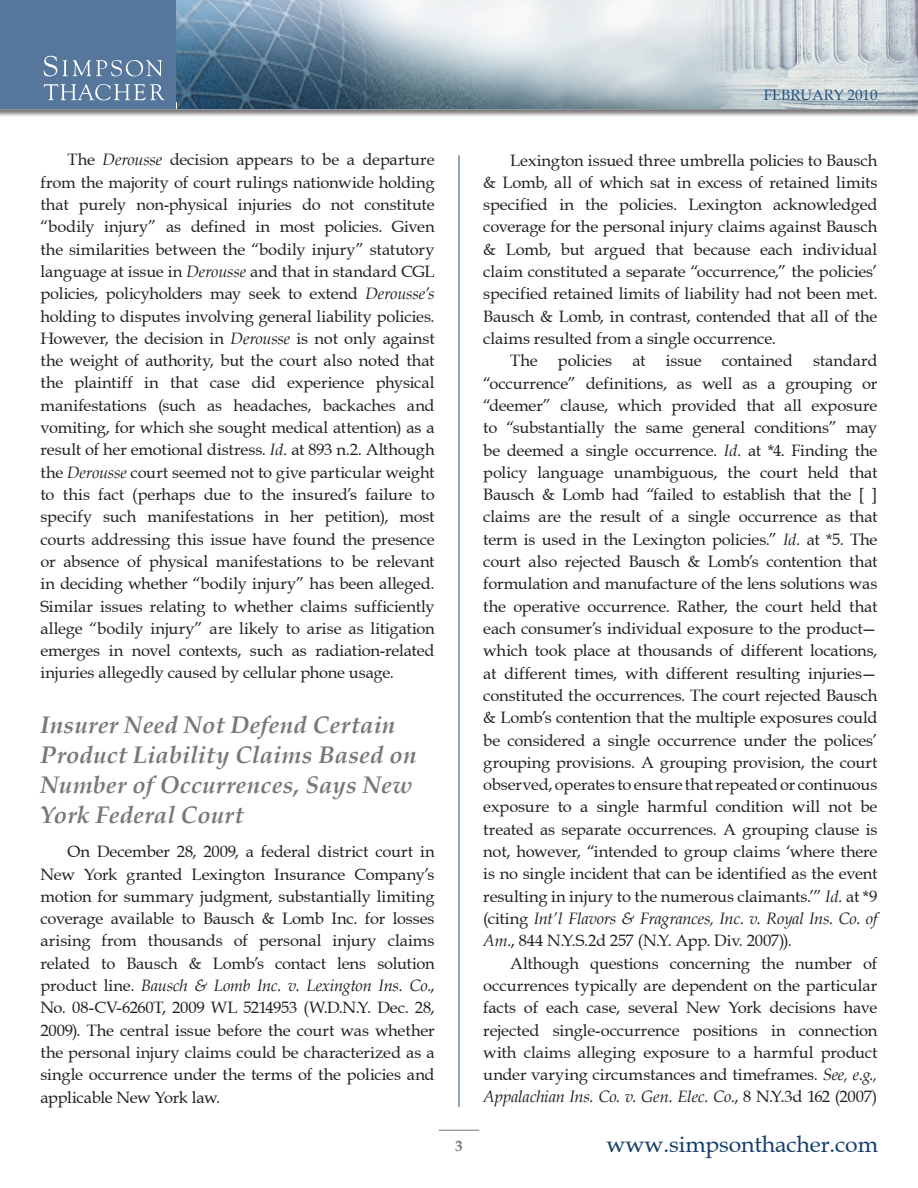
<style>
.page{position:relative;width:918px;height:1188px;background:#fff}
.page>*{position:absolute;margin:0;border:0;box-sizing:border-box;transform-origin:0 0}
.ILA_Sec_Subheader{font:italic 700 24px/30px "Book Antiqua";letter-spacing:.01em;color:#76787b}
.t1{font:22.95px "Book Antiqua";letter-spacing:-.005em;color:#153e6a}
.ILA_Body{font:16.5px/22.4px "Book Antiqua";letter-spacing:-.01em;color:#231f20;text-align:justify}
.t2{font:15px "Book Antiqua";color:#20507b}
.t3{font:700 15px "Book Antiqua";color:#76787b}
.s1{font-style:italic}
</style>
<div class="page">
<hr style="left:459px;top:155px;width:1px;height:952px;background:#20507b">
<hr style="left:439px;top:1130px;width:40px;height:1px;background:#76787b">
<img style="left:177px;top:0;width:741px;height:109px">
<div style="left:0;top:0;width:176px;height:109px;background:#56769c"></div>
<svg style="left:44px;top:56px;width:118px;height:20px"></svg>
<svg style="left:44px;top:84px;width:121px;height:16px"></svg>
<p class="t2" style="left:764px;top:86px;width:115px">FEBRUARY 2010</p>
<p class="ILA_Body" style="left:40px;top:149px;width:396px;text-indent:27px">The <span class="s1">Derousse</span> decision appears to be a departure from the majority of court rulings nationwide holding that purely non-physical injuries do not constitute “bodily injury” as defined in most policies. Given the similarities between the “bodily injury” statutory language at issue in <span class="s1">Derousse</span> and that in standard CGL policies, policyholders may seek to extend <span class="s1">Derousse’s </span>holding to disputes involving general liability policies.<br>However, the decision in <span class="s1">Derousse</span> is not only against the weight of authority, but the court also noted that the plaintiff in that case did experience physical manifestations (such as headaches, backaches and vomiting, for which she sought medical attention) as a result of her emotional distress. <span class="s1">Id.</span> at 893 n.2. Although the <span class="s1">Derousse</span> court seemed not to give particular weight to this fact (perhaps due to the insured’s failure to specify such manifestations in her petition), most courts addressing this issue have found the presence or absence of physical manifestations to be relevant in deciding whether “bodily injury” has been alleged.<br>Similar issues relating to whether claims sufficiently allege “bodily injury” are likely to arise as litigation emerges in novel contexts, such as radiation-related injuries allegedly caused by cellular phone usage.</p>
<p class="ILA_Sec_Subheader" style="left:40px;top:709px;width:377px">Insurer Need Not Defend Certain<br>Product Liability Claims Based on<br>Number of Occurrences, Says New<br>York Federal Court</p>
<p class="ILA_Body" style="left:41px;top:840px;width:396px;text-indent:27px">On December 28, 2009, a federal district court in New York granted Lexington Insurance Company’s motion for summary judgment, substantially limiting coverage available to Bausch &amp; Lomb Inc. for losses arising from thousands of personal injury claims related to Bausch &amp; Lomb’s contact lens solution product line. <span class="s1">Bausch &amp; Lomb Inc. v. Lexington Ins. Co.</span>, No. 08-CV-6260T, 2009 WL 5214953 (W.D.N.Y. Dec. 28, 2009). The central issue before the court was whether the personal injury claims could be characterized as a single occurrence under the terms of the policies and applicable New York law.</p>
<p class="ILA_Body" style="left:483px;top:149px;width:396px;text-indent:27px">Lexington issued three umbrella policies to Bausch &amp; Lomb, all of which sat in excess of retained limits specified in the policies. Lexington acknowledged coverage for the personal injury claims against Bausch &amp; Lomb, but argued that because each individual claim constituted a separate “occurrence,” the policies’ specified retained limits of liability had not been met.<br>Bausch &amp; Lomb, in contrast, contended that all of the claims resulted from a single occurrence.</p>
<p class="ILA_Body" style="left:483px;top:350px;width:396px;text-indent:27px">The policies at issue contained standard “occurrence” definitions, as well as a grouping or “deemer” clause, which provided that all exposure to “substantially the same general conditions” may be deemed a single occurrence. <span class="s1">Id.</span> at *4. Finding the policy language unambiguous, the court held that Bausch &amp; Lomb had “failed to establish that the [ ] claims are the result of a single occurrence as that term is used in the Lexington policies.” <span class="s1">Id.</span> at *5. The court also rejected Bausch &amp; Lomb’s contention that formulation and manufacture of the lens solutions was the operative occurrence. Rather, the court held that each consumer’s individual exposure to the product— which took place at thousands of different locations, at different times, with different resulting injuries— constituted the occurrences. The court rejected Bausch &amp; Lomb’s contention that the multiple exposures could be considered a single occurrence under the polices’ grouping provisions. A grouping provision, the court observed, operates to ensure that repeated or continuous exposure to a single harmful condition will not be treated as separate occurrences. A grouping clause is not, however, “intended to group claims ‘where there is no single incident that can be identified as the event resulting in injury to the numerous claimants.’” <span class="s1">Id.</span> at *9 (citing <span class="s1">Int’l Flavors &amp; Fragrances, Inc. v. Royal Ins. Co. of Am.</span>, 844 N.Y.S.2d 257 (N.Y. App. Div. 2007)).</p>
<p class="ILA_Body" style="left:483px;top:952px;width:396px;text-indent:27px">Although questions concerning the number of occurrences typically are dependent on the particular facts of each case, several New York decisions have rejected single-occurrence positions in connection with claims alleging exposure to a harmful product under varying circumstances and timeframes. <span class="s1">See, e.g., Appalachian Ins. Co. v. Gen. Elec. Co.</span>, 8 N.Y.3d 162 (2007)</p>
<p class="t3" style="left:455px;top:1136px;width:9px">3</p>
<h2 class="t1" style="left:607px;top:1130px;width:273px">www.simpsonthacher.com</h2>
</div>
